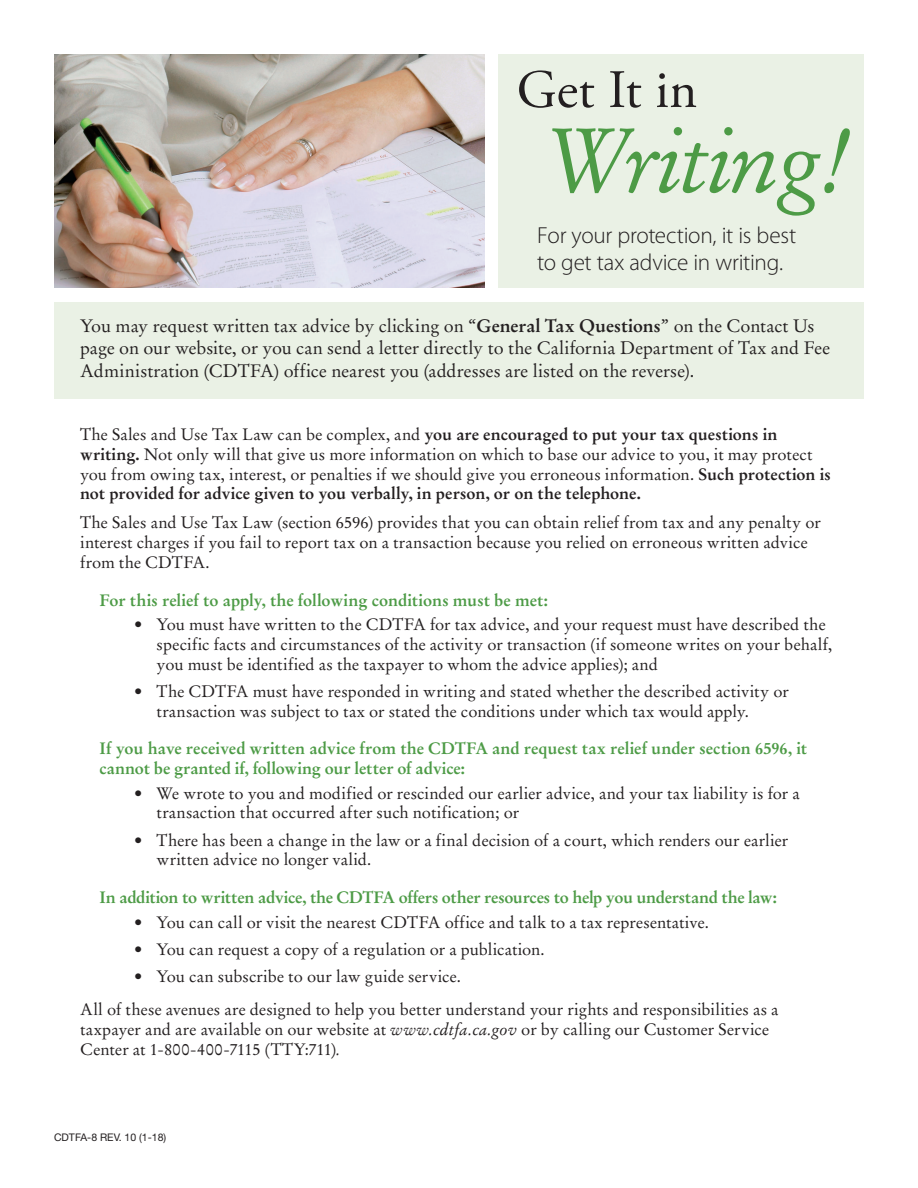
<style>
.page{position:relative;width:918px;height:1188px;background:#fff}
.page>*{position:absolute;margin:0;border:0;box-sizing:border-box;transform-origin:0 0}
.t1{font:italic 90px "Stempel Garamond LT Std";letter-spacing:-.025em;color:#4d9b46}
.t2{font:54px "Adobe Garamond Pro";letter-spacing:-.005em;color:#231f20}
.t3{font:300 23.25px/27.9px "Myriad Pro";letter-spacing:-.01em;color:#231f20}
.Body_text{font:18px/22.5px "Stempel Garamond LT Std";color:#231f20}
.Hanging_Indent{font:16.5px/19.8px "Stempel Garamond LT Std";letter-spacing:.005em;color:#231f20}
.Body_text-2{font:16.5px/19.8px "Stempel Garamond LT Std";color:#231f20}
.t4{font:700 16.5px/19.8px "Stempel Garamond LT Std";letter-spacing:-.005em;color:#4d9b46}
.t5{font:10.5px "Helvetica Neue LT Std";color:#231f20}
.s1{font-weight:700}
.s2{font-style:italic}
</style>
<div class="page">
<div style="left:499px;top:54px;width:365px;height:234px;background:#eaf1e5"></div>
<img style="left:54px;top:54px;width:430px;height:234px">
<div style="left:54px;top:302px;width:810px;height:96px;background:#eaf1e5"></div>
<h1 class="t2" style="left:517px;top:57px;width:182px">Get It in</h1>
<h1 class="t1" style="left:544px;top:105px;width:307px">Writing!</h1>
<p class="t3" style="left:537px;top:221px;width:261px">For your protection, it is best to get tax advice in writing.</p>
<p class="Body_text" style="left:80px;top:314px;width:752px">You may request written tax advice by clicking on “<span class="s1">General Tax Questions</span>” on the Contact Us page on our website, or you can send a letter directly to the California Department of Tax and Fee<br>Administration (CDTFA) office nearest you (addresses are listed on the reverse).</p>
<p class="Body_text-2" style="left:80px;top:425px;width:752px">The Sales and Use Tax Law can be complex, and <span class="s1">you are encouraged to put your tax questions in writing.</span> Not only will that give us more information on which to base our advice to you, it may protect you from owing tax, interest, or penalties if we should give you erroneous information. <span class="s1">Such protection is not provided for advice given to you verbally, in person, or on the telephone.</span></p>
<p class="Body_text-2" style="left:80px;top:513px;width:742px">The Sales and Use Tax Law (section 6596) provides that you can obtain relief from tax and any penalty or interest charges if you fail to report tax on a transaction because you relied on erroneous written advice from the CDTFA.</p>
<h3 class="t4" style="left:100px;top:590px;width:450px">For this relief to apply, the following conditions must be met:</h3>
<p class="Hanging_Indent" style="left:157px;top:614px;width:677px;text-indent:-22px">• You must have written to the CDTFA for tax advice, and your request must have described the specific facts and circumstances of the activity or transaction (if someone writes on your behalf, you must be identified as the taxpayer to whom the advice applies); and</p>
<p class="Hanging_Indent" style="left:157px;top:681px;width:634px;text-indent:-22px">• The CDTFA must have responded in writing and stated whether the described activity or transaction was subject to tax or stated the conditions under which tax would apply.</p>
<h3 class="t4" style="left:100px;top:739px;width:709px">If you have received written advice from the CDTFA and request tax relief under section 6596, it cannot be granted if, following our letter of advice:</h3>
<p class="Hanging_Indent" style="left:157px;top:783px;width:645px;text-indent:-22px">• We wrote to you and modified or rescinded our earlier advice, and your tax liability is for a transaction that occurred after such notification; or</p>
<p class="Hanging_Indent" style="left:157px;top:830px;width:633px;text-indent:-22px">• There has been a change in the law or a final decision of a court, which renders our earlier written advice no longer valid.</p>
<h3 class="t4" style="left:100px;top:888px;width:679px">In addition to written advice, the CDTFA offers other resources to help you understand the law:</h3>
<p class="Hanging_Indent" style="left:134px;top:912px;width:576px">• You can call or visit the nearest CDTFA office and talk to a tax representative.</p>
<p class="Hanging_Indent" style="left:134px;top:939px;width:412px">• You can request a copy of a regulation or a publication.</p>
<p class="Hanging_Indent" style="left:134px;top:967px;width:329px">• You can subscribe to our law guide service.</p>
<p class="Body_text-2" style="left:80px;top:1000px;width:700px">All of these avenues are designed to help you better understand your rights and responsibilities as a taxpayer and are available on our website at <span class="s2">www.cdtfa.ca.gov</span> or by calling our Customer Service<br>Center at 1-800-400-7115 (TTY:711)<span class="s2">.</span></p>
<p class="t5" style="left:54px;top:1131px;width:114px">CDTFA-8 REV. 10 (1-18)</p>
</div>
